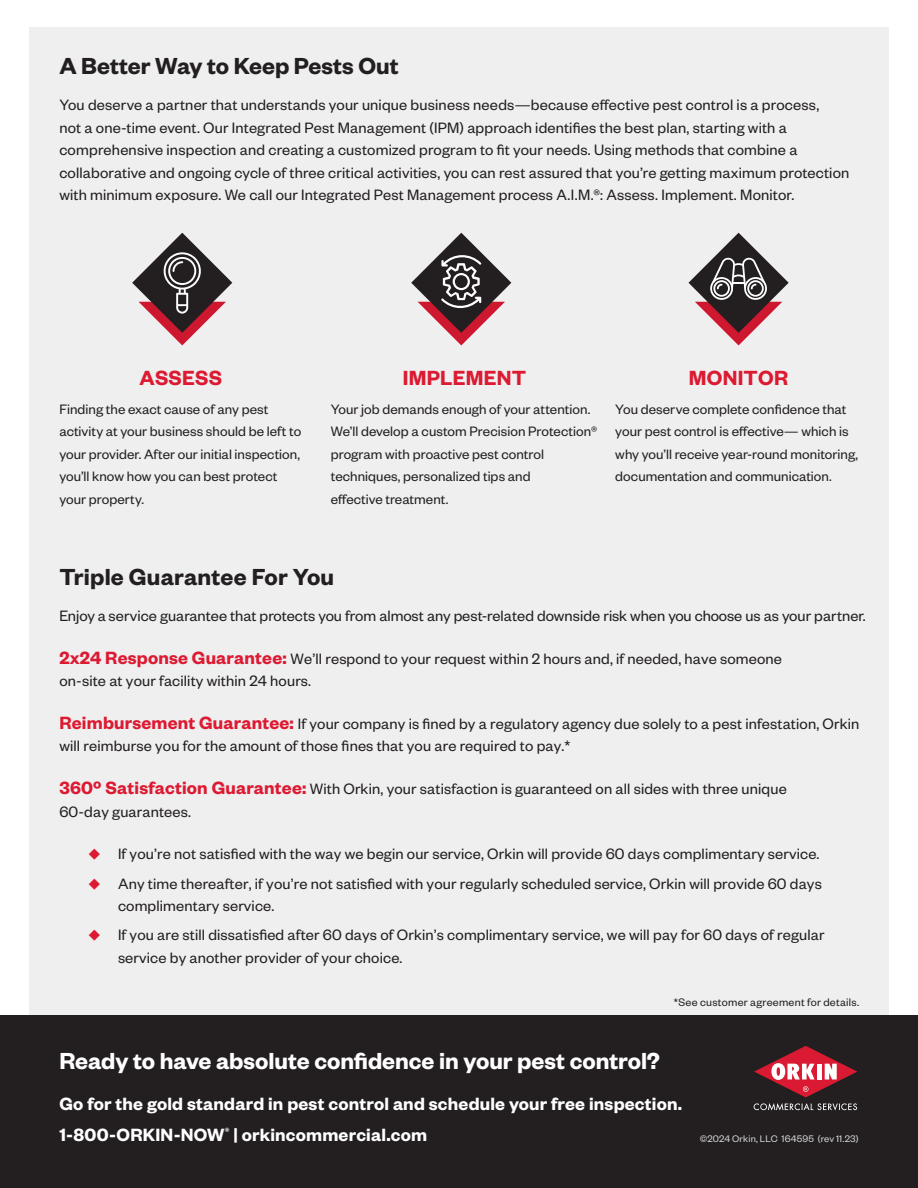
<style>
.page{position:relative;width:918px;height:1188px;background:#fff}
.page>*{position:absolute;margin:0;border:0;box-sizing:border-box;transform-origin:0 0}
.t1{font:600 25.5px "Founders Grotesk";color:#fff}
.t2{font:600 25.5px "Founders Grotesk";letter-spacing:.005em;color:#231f20}
.t3{font:600 22.5px "Founders Grotesk";letter-spacing:.01em;color:#dc1a32}
.t4{font:600 19.5px/31.5px "Founders Grotesk";letter-spacing:.01em;color:#fff}
.t5{font:16.5px/22.5px "Founders Grotesk";letter-spacing:.01em;color:#231f20}
.Subhead{font:15px/22.5px "Founders Grotesk";letter-spacing:.005em;color:#231f20}
.t6{font:12px "Founders Grotesk";letter-spacing:.025em;color:#231f20}
.t7{font:10.5px "Founders Grotesk";letter-spacing:.015em;color:#d0d2d3}
.s1{font-weight:600;font-size:19.5px;color:#dc1a32}
.s2{color:#dc1a32}
</style>
<div class="page">
<div style="left:29px;top:27px;width:860px;height:1133px;background:#efeff0"></div>
<div style="left:0;top:1015px;width:918px;height:173px;background:#231f20"></div>
<svg style="left:754px;top:1046px;width:103px;height:51px"></svg>
<svg style="left:754px;top:1103px;width:103px;height:8px"></svg>
<svg style="left:689px;top:233px;width:100px;height:112px"></svg>
<svg style="left:411px;top:233px;width:100px;height:112px"></svg>
<svg style="left:132px;top:233px;width:100px;height:112px"></svg>
<p class="t2" style="left:59px;top:50px;width:341px">A Better Way to Keep Pests Out</p>
<p class="t5" style="left:59px;top:93px;width:792px">You deserve a partner that understands your unique business needs—because effective pest control is a process,<br>not a one-time event. Our Integrated Pest Management (IPM) approach identifies the best plan, starting with a comprehensive inspection and creating a customized program to fit your needs. Using methods that combine a collaborative and ongoing cycle of three critical activities, you can rest assured that you’re getting maximum protection with minimum exposure. We call our Integrated Pest Management process A.I.M.®: Assess. Implement. Monitor.</p>
<h2 class="t3" style="left:139px;top:363px;width:84px">ASSESS</h2>
<p class="Subhead" style="left:59px;top:397px;width:243px">Finding the exact cause of any pest activity at your business should be left to your provider. After our initial inspection, you’ll know how you can best protect your property.</p>
<h2 class="t3" style="left:403px;top:363px;width:125px">IMPLEMENT</h2>
<p class="Subhead" style="left:331px;top:397px;width:268px">Your job demands enough of your attention.<br>We’ll develop a custom Precision Protection® program with proactive pest control techniques, personalized tips and<br>effective treatment.</p>
<h2 class="t3" style="left:689px;top:363px;width:101px">MONITOR</h2>
<p class="Subhead" style="left:615px;top:397px;width:244px">You deserve complete confidence that your pest control is effective— which is why you’ll receive year-round monitoring, documentation and communication.</p>
<p class="t2" style="left:59px;top:561px;width:276px">Triple Guarantee For You</p>
<p class="t5" style="left:59px;top:604px;width:808px">Enjoy a service guarantee that protects you from almost any pest-related downside risk when you choose us as your partner.</p>
<p class="t5" style="left:59px;top:646px;width:724px"><span class="s1">2x24 Response Guarantee:</span> We’ll respond to your request within 2 hours and, if needed, have someone on-site at your facility within 24 hours.</p>
<p class="t5" style="left:59px;top:712px;width:802px"><span class="s1">Reimbursement Guarantee:</span> If your company is fined by a regulatory agency due solely to a pest infestation, Orkin will reimburse you for the amount of those fines that you are required to pay.*</p>
<p class="t5" style="left:59px;top:777px;width:729px"><span class="s1">360º Satisfaction Guarantee:</span> With Orkin, your satisfaction is guaranteed on all sides with three unique<br>60-day guarantees.</p>
<p class="t5" style="left:88px;top:842px;width:733px"><span class="s2">◆</span> If you’re not satisfied with the way we begin our service, Orkin will provide 60 days complimentary service.</p>
<p class="t5" style="left:118px;top:871px;width:705px;text-indent:-30px"><span class="s2">◆</span> Any time thereafter, if you’re not satisfied with your regularly scheduled service, Orkin will provide 60 days complimentary service.</p>
<p class="t5" style="left:118px;top:923px;width:708px;text-indent:-30px"><span class="s2">◆</span> If you are still dissatisfied after 60 days of Orkin’s complimentary service, we will pay for 60 days of regular service by another provider of your choice.</p>
<p class="t6" style="left:674px;top:995px;width:187px">*See customer agreement for details.</p>
<p class="t1" style="left:59px;top:1045px;width:602px">Ready to have absolute confidence in your pest control?</p>
<p class="t4" style="left:59px;top:1087px;width:624px">Go for the gold standard in pest control and schedule your free inspection.<br>1-800-ORKIN-NOW<sup>®️</sup> | orkincommercial.com</p>
<p class="t7" style="left:700px;top:1132px;width:160px">©2024 Orkin, LLC 164595 (rev 11.23)</p>
</div>
